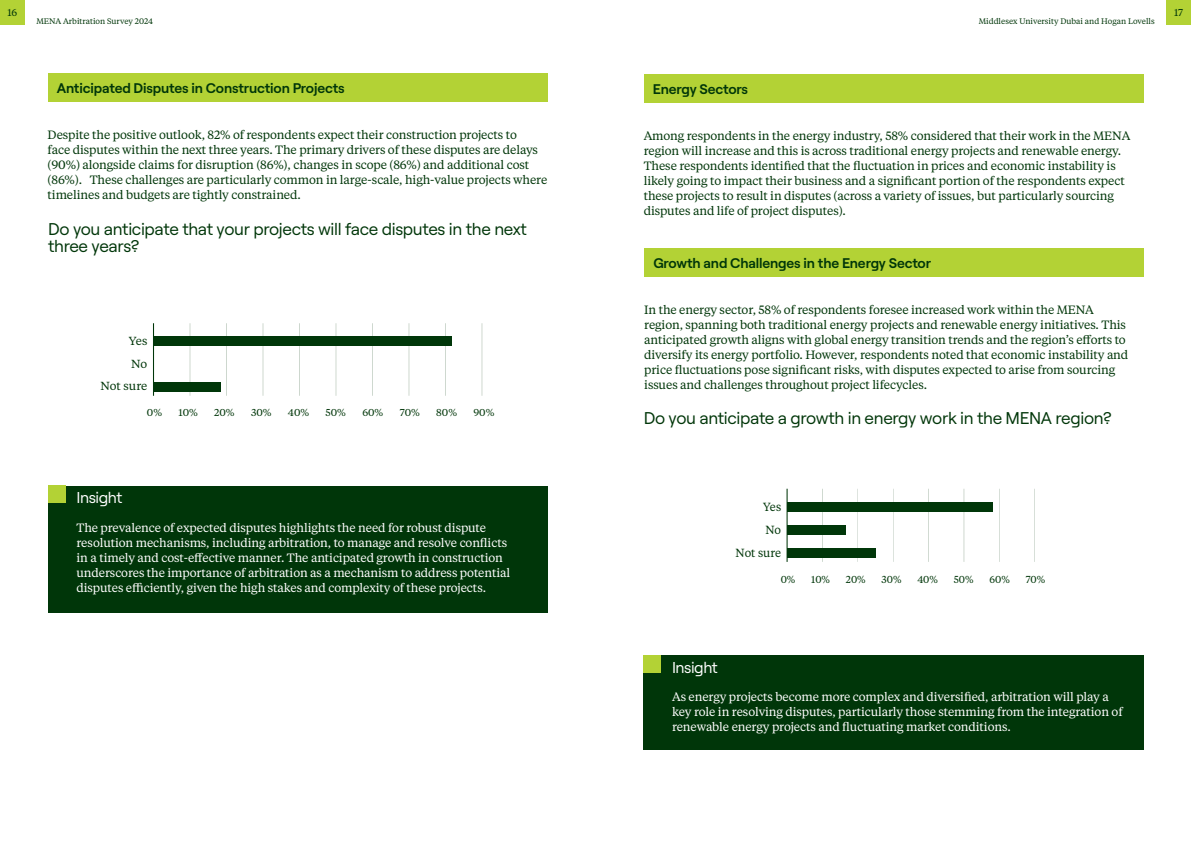
<style>
.page{position:relative;width:1191px;height:842px;background:#fff}
.page>*{position:absolute;margin:0;border:0;box-sizing:border-box;transform-origin:0 0}
.t1{font:17px/17px "Roobert";letter-spacing:-.02em;color:#003609}
.t2{font:15.7px "Roobert";letter-spacing:-.03em;color:#fff}
.t3{font:600 14px "Roobert";letter-spacing:-.01em;color:#003609}
.t4{font:12px/15px "Tiempos Text";letter-spacing:-.01em;color:#003609}
.t5{font:12px/15px "Tiempos Text";letter-spacing:-.01em;color:#fff}
.t6{font:11.8px/22.8px "Tiempos Text";letter-spacing:-.005em;color:#003609;text-align:right}
.t7{font:11.7px/22.6px "Tiempos Text";letter-spacing:-.005em;color:#003609;text-align:right}
.t8{font:10.1px "Tiempos Text";color:#003609}
.t9{font:10px "Tiempos Text";color:#003609}
.t10{font:8px "Tiempos Text";color:#003609}
</style>
<div class="page">
<div style="left:48px;top:73px;width:499px;height:29px;background:#b3d235"></div>
<div style="left:644px;top:74px;width:499px;height:28px;background:#b3d235"></div>
<div style="left:645px;top:248px;width:498px;height:29px;background:#b3d235"></div>
<div style="left:153px;top:382px;width:68px;height:10px;background:#003609"></div>
<div style="left:153px;top:336px;width:299px;height:10px;background:#003609"></div>
<hr style="left:153px;top:323px;width:1px;height:73px;background:#003609">
<hr style="left:445px;top:323px;width:1px;height:73px;background:#003609">
<hr style="left:482px;top:323px;width:1px;height:73px;background:#003609">
<hr style="left:409px;top:323px;width:1px;height:73px;background:#003609">
<hr style="left:372px;top:323px;width:1px;height:73px;background:#003609">
<hr style="left:336px;top:323px;width:1px;height:73px;background:#003609">
<hr style="left:299px;top:323px;width:1px;height:73px;background:#003609">
<hr style="left:263px;top:323px;width:1px;height:73px;background:#003609">
<hr style="left:226px;top:323px;width:1px;height:73px;background:#003609">
<hr style="left:190px;top:323px;width:1px;height:73px;background:#003609">
<div style="left:48px;top:486px;width:499px;height:126px;background:#003609"></div>
<div style="left:643px;top:655px;width:500px;height:94px;background:#003609"></div>
<div style="left:48px;top:486px;width:17px;height:17px;background:#b3d235"></div>
<div style="left:643px;top:655px;width:18px;height:17px;background:#b3d235"></div>
<div style="left:787px;top:548px;width:88px;height:10px;background:#003609"></div>
<div style="left:787px;top:525px;width:58px;height:10px;background:#003609"></div>
<div style="left:787px;top:502px;width:205px;height:9px;background:#003609"></div>
<hr style="left:786px;top:489px;width:1px;height:73px;background:#003609">
<hr style="left:1034px;top:489px;width:1px;height:73px;background:#003609">
<hr style="left:999px;top:489px;width:1px;height:73px;background:#003609">
<hr style="left:963px;top:489px;width:1px;height:73px;background:#003609">
<hr style="left:928px;top:489px;width:1px;height:73px;background:#003609">
<hr style="left:893px;top:489px;width:1px;height:73px;background:#003609">
<hr style="left:857px;top:489px;width:1px;height:73px;background:#003609">
<hr style="left:822px;top:489px;width:1px;height:73px;background:#003609">
<div style="left:0;top:0;width:24px;height:24px;background:#b3d235"></div>
<div style="left:1166px;top:0;width:25px;height:24px;background:#b3d235"></div>
<p class="t9" style="left:7px;top:5px;width:11px">16</p>
<p class="t9" style="left:1174px;top:5px;width:11px">17</p>
<p class="t10" style="left:36px;top:16px;width:118px">MENA Arbitration Survey 2024</p>
<p class="t10" style="left:978px;top:16px;width:177px">Middlesex University Dubai and Hogan Lovells</p>
<p class="t3" style="left:57px;top:78px;width:289px">Anticipated Disputes in Construction Projects</p>
<p class="t3" style="left:653px;top:78px;width:97px">Energy Sectors</p>
<p class="t4" style="left:48px;top:127px;width:501px">Despite the positive outlook, 82% of respondents expect their construction projects to<br>face disputes within the next three years. The primary drivers of these disputes are delays (90%) alongside claims for disruption (86%), changes in scope (86%) and additional cost (86%). These challenges are particularly common in large-scale, high-value projects where timelines and budgets are tightly constrained.</p>
<p class="t4" style="left:643px;top:128px;width:488px">Among respondents in the energy industry, 58% considered that their work in the MENA region will increase and this is across traditional energy projects and renewable energy.<br>These respondents identified that the fluctuation in prices and economic instability is likely going to impact their business and a significant portion of the respondents expect these projects to result in disputes (across a variety of issues, but particularly sourcing disputes and life of project disputes).</p>
<h1 class="t1" style="left:48px;top:219px;width:480px">Do you anticipate that your projects will face disputes in the next three years?</h1>
<p class="t7" style="left:100px;top:329px;width:48px">Yes<br>No<br>Not sure</p>
<p class="t9" style="left:147px;top:406px;width:17px">0%</p>
<p class="t9" style="left:178px;top:406px;width:21px">10%</p>
<p class="t9" style="left:214px;top:406px;width:22px">20%</p>
<p class="t9" style="left:251px;top:406px;width:22px">30%</p>
<p class="t9" style="left:288px;top:406px;width:23px">40%</p>
<p class="t9" style="left:325px;top:406px;width:22px">50%</p>
<p class="t9" style="left:362px;top:406px;width:23px">60%</p>
<p class="t9" style="left:400px;top:406px;width:22px">70%</p>
<p class="t9" style="left:436px;top:406px;width:22px">80%</p>
<p class="t9" style="left:473px;top:406px;width:23px">90%</p>
<h2 class="t2" style="left:77px;top:486px;width:47px">Insight</h2>
<p class="t5" style="left:77px;top:520px;width:435px">The prevalence of expected disputes highlights the need for robust dispute resolution mechanisms, including arbitration, to manage and resolve conflicts in a timely and cost-effective manner. The anticipated growth in construction underscores the importance of arbitration as a mechanism to address potential disputes efficiently, given the high stakes and complexity of these projects.</p>
<p class="t3" style="left:653px;top:252px;width:279px">Growth and Challenges in the Energy Sector</p>
<p class="t4" style="left:644px;top:302px;width:485px">In the energy sector, 58% of respondents foresee increased work within the MENA region, spanning both traditional energy projects and renewable energy initiatives. This anticipated growth aligns with global energy transition trends and the region’s efforts to diversify its energy portfolio. However, respondents noted that economic instability and price fluctuations pose significant risks, with disputes expected to arise from sourcing issues and challenges throughout project lifecycles.</p>
<h1 class="t1" style="left:643px;top:408px;width:469px">Do you anticipate a growth in energy work in the MENA region?</h1>
<p class="t6" style="left:735px;top:495px;width:47px">Yes<br>No<br>Not sure</p>
<h2 class="t2" style="left:672px;top:655px;width:47px">Insight</h2>
<p class="t8" style="left:780px;top:572px;width:16px">0%</p>
<p class="t8" style="left:811px;top:572px;width:20px">10%</p>
<p class="t8" style="left:846px;top:572px;width:21px">20%</p>
<p class="t8" style="left:881px;top:572px;width:21px">30%</p>
<p class="t8" style="left:917px;top:572px;width:22px">40%</p>
<p class="t8" style="left:954px;top:572px;width:21px">50%</p>
<p class="t8" style="left:989px;top:572px;width:22px">60%</p>
<p class="t8" style="left:1025px;top:572px;width:21px">70%</p>
<p class="t5" style="left:672px;top:689px;width:452px">As energy projects become more complex and diversified, arbitration will play a key role in resolving disputes, particularly those stemming from the integration of renewable energy projects and fluctuating market conditions.</p>
</div>
